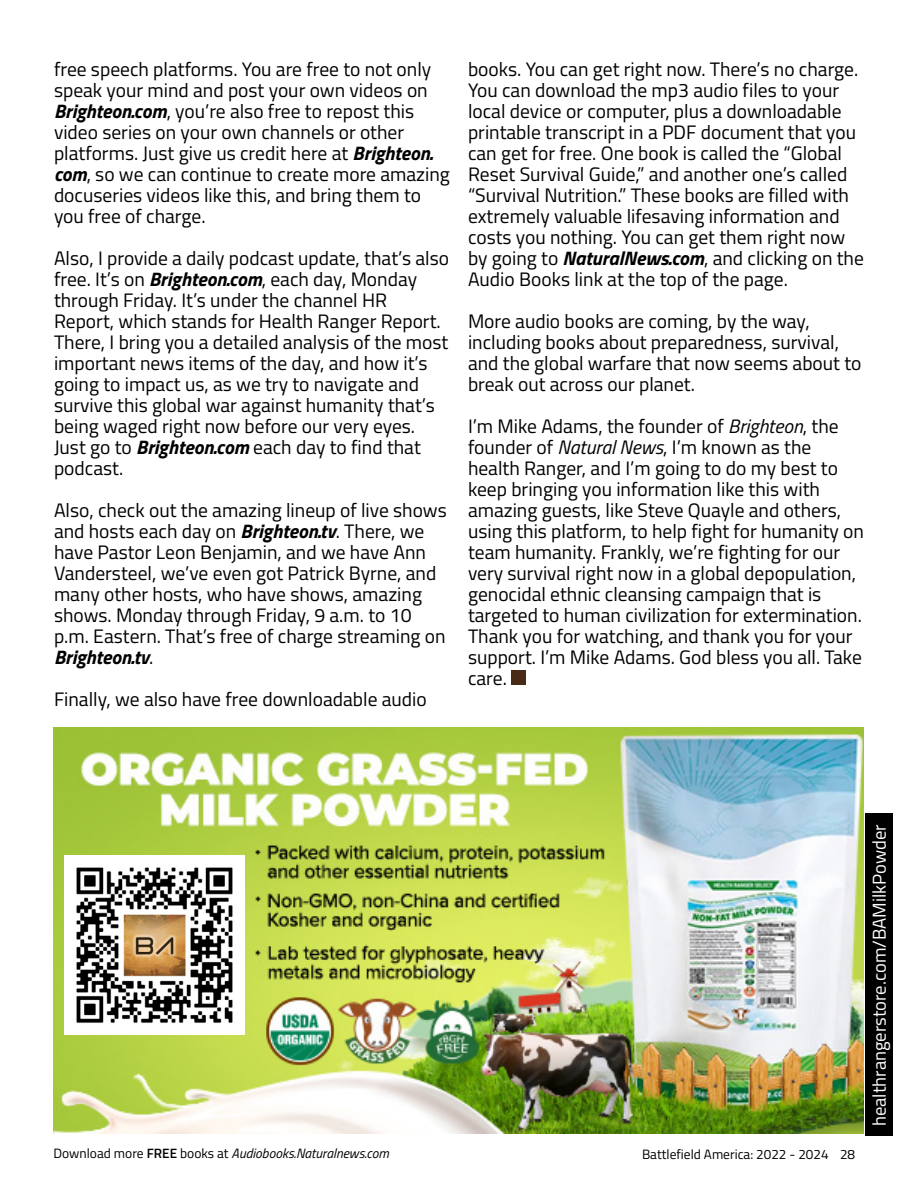
<style>
.page{position:relative;width:918px;height:1188px;background:#fff}
.page>*{position:absolute;margin:0;border:0;box-sizing:border-box;transform-origin:0 0}
.t1{font:19.5px/21px "Titillium Web";color:#000}
.t2{font:18.6px "Titillium Web";color:#fff}
.t3{font:italic 13.5px "Titillium Web";color:#000}
.t4{font:13.5px "Titillium Web";color:#000}
.s1{font-weight:700;font-style:italic}
.s2{font-style:italic}
.s3{font-style:normal}
.s4{font-weight:600;font-style:normal}
</style>
<div class="page">
<div style="left:511px;top:670px;width:15px;height:15px;background:#482a17"></div>
<img style="left:54px;top:728px;width:810px;height:406px">
<div style="left:865px;top:813px;width:28px;height:323px;background:#000"></div>
<img style="left:64px;top:855px;width:180px;height:180px">
<p class="t1" style="left:54px;top:58px;width:397px">free speech platforms. You are free to not only speak your mind and post your own videos on <span class="s1">Brighteon.com</span>, you’re also free to repost this video series on your own channels or other platforms. Just give us credit here at <span class="s1">Brighteon. com</span>, so we can continue to create more amazing docuseries videos like this, and bring them to you free of charge.</p>
<p class="t1" style="left:54px;top:247px;width:397px">Also, I provide a daily podcast update, that’s also free. It’s on <span class="s1">Brighteon.com</span>, each day, Monday through Friday. It’s under the channel HR Report, which stands for Health Ranger Report.<br>There, I bring you a detailed analysis of the most important news items of the day, and how it’s going to impact us, as we try to navigate and survive this global war against humanity that’s being waged right now before our very eyes.<br>Just go to <span class="s1">Brighteon.com</span> each day to find that podcast.</p>
<p class="t1" style="left:54px;top:499px;width:394px">Also, check out the amazing lineup of live shows and hosts each day on <span class="s1">Brighteon.tv</span>. There, we have Pastor Leon Benjamin, and we have Ann Vandersteel, we’ve even got Patrick Byrne, and many other hosts, who have shows, amazing shows. Monday through Friday, 9 a.m. to 10 p.m. Eastern. That’s free of charge streaming on <span class="s1">Brighteon.tv</span>.</p>
<p class="t1" style="left:54px;top:688px;width:374px">Finally, we also have free downloadable audio</p>
<p class="t1" style="left:468px;top:58px;width:397px">books. You can get right now. There’s no charge.<br>You can download the mp3 audio files to your local device or computer, plus a downloadable printable transcript in a PDF document that you can get for free. One book is called the “Global Reset Survival Guide,” and another one’s called “Survival Nutrition.” These books are filled with extremely valuable lifesaving information and costs you nothing. You can get them right now by going to <span class="s1">NaturalNews.com</span>, and clicking on the Audio Books link at the top of the page.</p>
<p class="t1" style="left:468px;top:310px;width:395px">More audio books are coming, by the way, including books about preparedness, survival, and the global warfare that now seems about to break out across our planet.</p>
<p class="t1" style="left:468px;top:415px;width:397px">I’m Mike Adams, the founder of <span class="s2">Brighteon</span>, the founder of <span class="s2">Natural News</span>, I’m known as the health Ranger, and I’m going to do my best to keep bringing you information like this with amazing guests, like Steve Quayle and others, using this platform, to help fight for humanity on team humanity. Frankly, we’re fighting for our very survival right now in a global depopulation, genocidal ethnic cleansing campaign that is targeted to human civilization for extermination.<br>Thank you for watching, and thank you for your support. I’m Mike Adams. God bless you all. Take care.</p>
<p class="t3" style="left:54px;top:1144px;width:337px"><span class="s3">Download more</span> <span class="s4">FREE</span> <span class="s3">books at</span> Audiobooks.Naturalnews.com</p>
<p class="t4" style="left:642px;top:1144px;width:215px">Battlefield America: 2022 - 2024 28</p>
<p class="t2" style="left:866px;top:1126px;width:304px;rotate:-90deg">healthrangerstore.com/BAMilkPowder</p>
</div>
